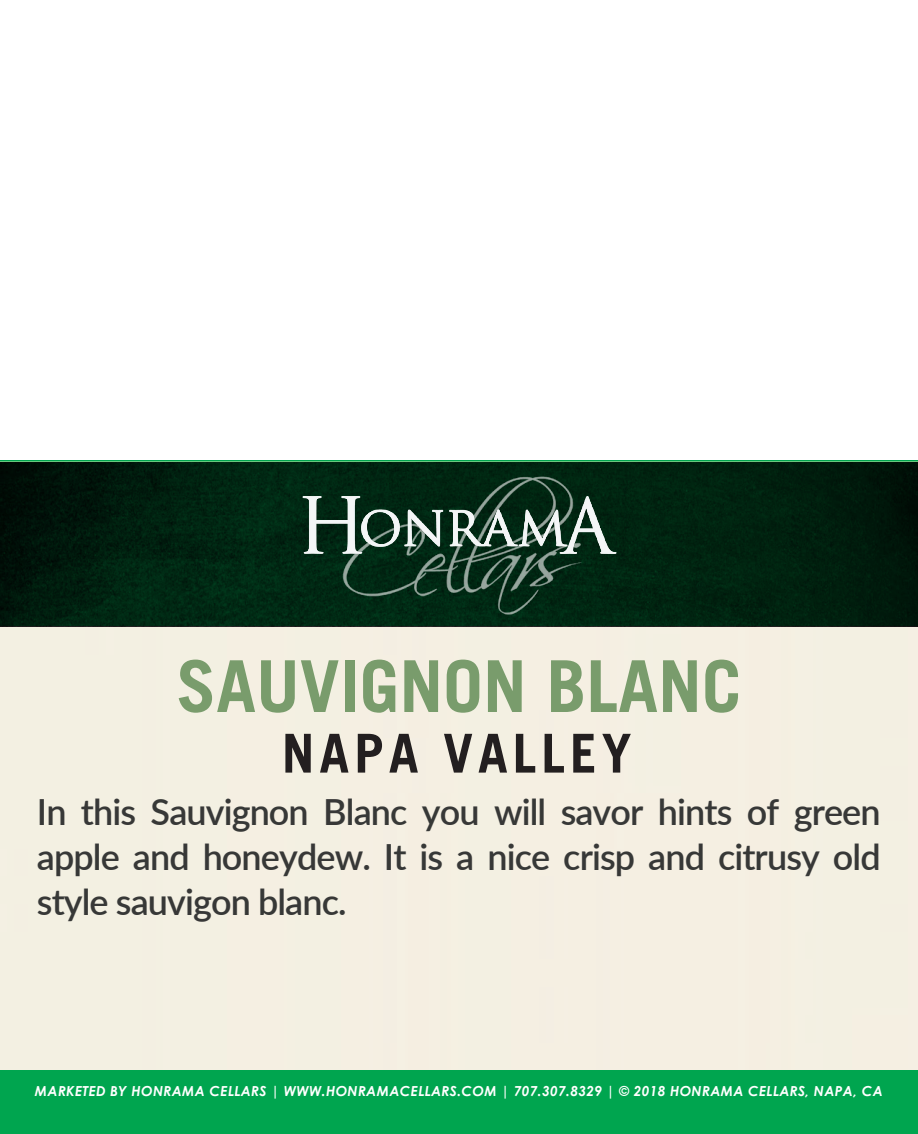
<style>
.page{position:relative;width:918px;height:1134px;background:#fff}
.page>*{position:absolute;margin:0;border:0;box-sizing:border-box;transform-origin:0 0}
.t1{font:700 71.7px "Trade Gothic LT";color:#799c6c}
.t2{font:700 53.7px "Trade Gothic LT";letter-spacing:.09em;color:#231f20}
.t3{font:600 36px/45px "Lato";letter-spacing:-.025em;color:#373837;text-align:justify}
.t4{font:italic 700 13.8px "Century Gothic";letter-spacing:.025em;color:#fff}
</style>
<div class="page">
<div style="left:0;top:1070px;width:918px;height:64px;background:#00a54f"></div>
<svg style="left:0;top:460px;width:918px;height:166px;background:#002210"></svg>
<img style="left:296px;top:468px;width:327px;height:155px">
<h1 class="t1" style="left:176px;top:642px;width:567px">SAUVIGNON BLANC</h1>
<h2 class="t2" style="left:282px;top:720px;width:351px">NAPA VALLEY</h2>
<p class="t3" style="left:37px;top:788px;width:845px">In this Sauvignon Blanc you will savor hints of green apple and honeydew. It is a nice crisp and citrusy old style sauvigon blanc.</p>
<p class="t4" style="left:35px;top:1081px;width:850px">MARKETED BY HONRAMA CELLARS | WWW.HONRAMACELLARS.COM | 707.307.8329 | © 2018 HONRAMA CELLARS, NAPA, CA</p>
</div>
